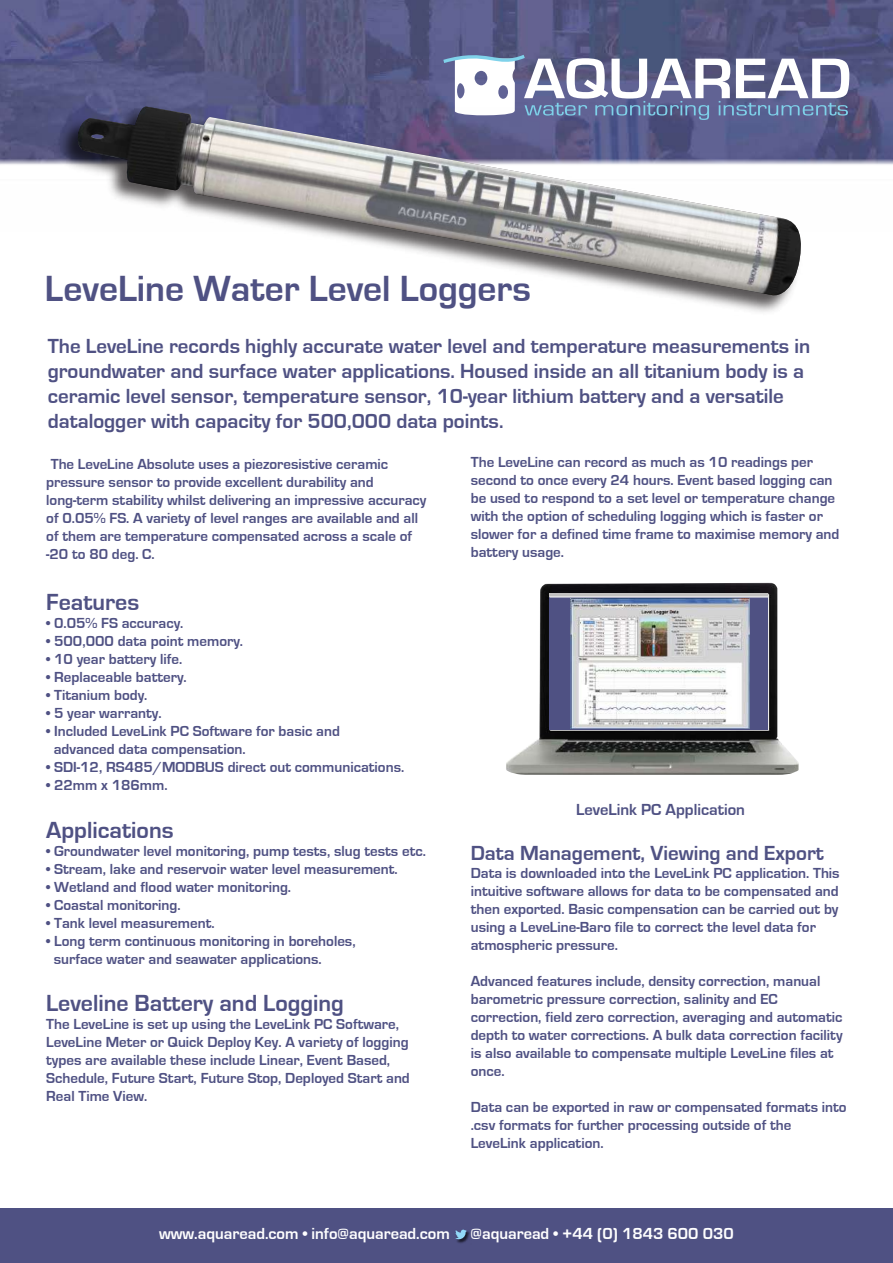
<style>
.page{position:relative;width:893px;height:1263px;background:#fff}
.page>*{position:absolute;margin:0;border:0;box-sizing:border-box;transform-origin:0 0}
.t1{font:700 59.4px "Eurostile";color:#fff;scale:1.08 1}
.t2{font:700 37.5px "Eurostile";color:#4f5183}
.t3{font:700 24px "Eurostile";color:#4f5183}
.t4{font:700 21px/25.2px "Eurostile";color:#4f5183}
.t5{font:700 16.5px "Eurostile";color:#fff}
.t6{font:700 16.5px "Eurostile";color:#4f5183}
.t7{font:700 15px/18px "Eurostile";color:#4f5183}
</style>
<div class="page">
<div style="left:0;top:1209px;width:893px;height:54px;background:#4f5183"></div>
<img style="left:457px;top:1231px;width:13px;height:12px">
<svg style="left:455px;top:1229px;width:12px;height:10px"></svg>
<img style="left:0;top:0;width:893px;height:108px">
<svg style="left:595px;top:101px;width:114px;height:1px"></svg>
<svg style="left:719px;top:101px;width:129px;height:7px"></svg>
<svg style="left:440px;top:49px;width:147px;height:53px"></svg>
<img style="left:506px;top:583px;width:293px;height:192px">
<div style="left:550px;top:593px;width:218px;height:136px;background:#4f5183"></div>
<svg style="left:550px;top:593px;width:218px;height:4px"></svg>
<hr style="left:550px;top:597px;width:218px;height:1px;background:#fff">
<img style="left:571px;top:598px;width:178px;height:130px">
<img style="left:0;top:108px;width:893px;height:57px">
<img style="left:54px;top:102px;width:752px;height:210px">
<img style="left:76px;top:107px;width:728px;height:190px">
<svg style="left:91px;top:134px;width:13px;height:5px"></svg>
<h1 class="t1" style="left:524px;top:46px;width:305px">AQUAREAD</h1>
<h2 class="t2" style="left:45px;top:268px;width:488px">LeveLine Water Level Loggers</h2>
<p class="t4" style="left:48px;top:333px;width:764px">The LeveLine records highly accurate water level and temperature measurements in groundwater and surface water applications. Housed inside an all titanium body is a ceramic level sensor, temperature sensor, 10-year lithium battery and a versatile datalogger with capacity for 500,000 data points.</p>
<p class="t7" style="left:46px;top:455px;width:382px;text-indent:4px">The LeveLine Absolute uses a piezoresistive ceramic pressure sensor to provide excellent durability and long-term stability whilst delivering an impressive accuracy of 0.05% FS. A variety of level ranges are available and all of them are temperature compensated across a scale of -20 to 80 deg. C.</p>
<h3 class="t3" style="left:46px;top:588px;width:95px">Features</h3>
<p class="t7" style="left:46px;top:614px;width:139px">• 0.05% FS accuracy.</p>
<p class="t7" style="left:46px;top:632px;width:198px">• 500,000 data point memory.</p>
<p class="t7" style="left:46px;top:650px;width:138px">• 10 year battery life.</p>
<p class="t7" style="left:46px;top:668px;width:142px">• Replaceable battery.</p>
<p class="t7" style="left:46px;top:686px;width:103px">• Titanium body.</p>
<p class="t7" style="left:46px;top:704px;width:117px">• 5 year warranty.</p>
<p class="t7" style="left:54px;top:722px;width:288px;text-indent:-8px">• Included LeveLink PC Software for basic and advanced data compensation.</p>
<p class="t7" style="left:46px;top:758px;width:360px">• SDI-12, RS485/MODBUS direct out communications.</p>
<p class="t7" style="left:46px;top:776px;width:123px">• 22mm x 186mm.</p>
<h3 class="t3" style="left:46px;top:817px;width:129px">Applications</h3>
<p class="t7" style="left:46px;top:842px;width:381px">• Groundwater level monitoring, pump tests, slug tests etc.</p>
<p class="t7" style="left:46px;top:860px;width:353px">• Stream, lake and reservoir water level measurement.</p>
<p class="t7" style="left:46px;top:878px;width:246px">• Wetland and flood water monitoring.</p>
<p class="t7" style="left:46px;top:896px;width:136px">• Coastal monitoring.</p>
<p class="t7" style="left:46px;top:914px;width:170px">• Tank level measurement.</p>
<p class="t7" style="left:54px;top:932px;width:303px;text-indent:-8px">• Long term continuous monitoring in boreholes, surface water and seawater applications.</p>
<h3 class="t3" style="left:46px;top:990px;width:299px">Leveline Battery and Logging</h3>
<p class="t7" style="left:46px;top:1015px;width:365px">The LeveLine is set up using the LeveLink PC Software, LeveLine Meter or Quick Deploy Key. A variety of logging types are available these include Linear, Event Based, Schedule, Future Start, Future Stop, Deployed Start and Real Time View.</p>
<p class="t7" style="left:471px;top:453px;width:370px">The LeveLine can record as much as 10 readings per second to once every 24 hours. Event based logging can be used to respond to a set level or temperature change with the option of scheduling logging which is faster or slower for a defined time frame to maximise memory and battery usage.</p>
<p class="t6" style="left:576px;top:800px;width:170px">LeveLink PC Application</p>
<h3 class="t4" style="left:471px;top:840px;width:355px">Data Management, Viewing and Export</h3>
<p class="t7" style="left:471px;top:864px;width:370px">Data is downloaded into the LeveLink PC application. This intuitive software allows for data to be compensated and then exported. Basic compensation can be carried out by using a LeveLine-Baro file to correct the level data for atmospheric pressure.</p>
<p class="t7" style="left:471px;top:972px;width:373px">Advanced features include, density correction, manual barometric pressure correction, salinity and EC correction, field zero correction, averaging and automatic depth to water corrections. A bulk data correction facility is also available to compensate multiple LeveLine files at once.</p>
<p class="t7" style="left:471px;top:1098px;width:377px">Data can be exported in raw or compensated formats into .csv formats for further processing outside of the<br>LeveLink application.</p>
<p class="t5" style="left:159px;top:1225px;width:292px">www.aquaread.com • info@aquaread.com</p>
<p class="t5" style="left:471px;top:1225px;width:265px">@aquaread • +44 (0) 1843 600 030</p>
</div>
